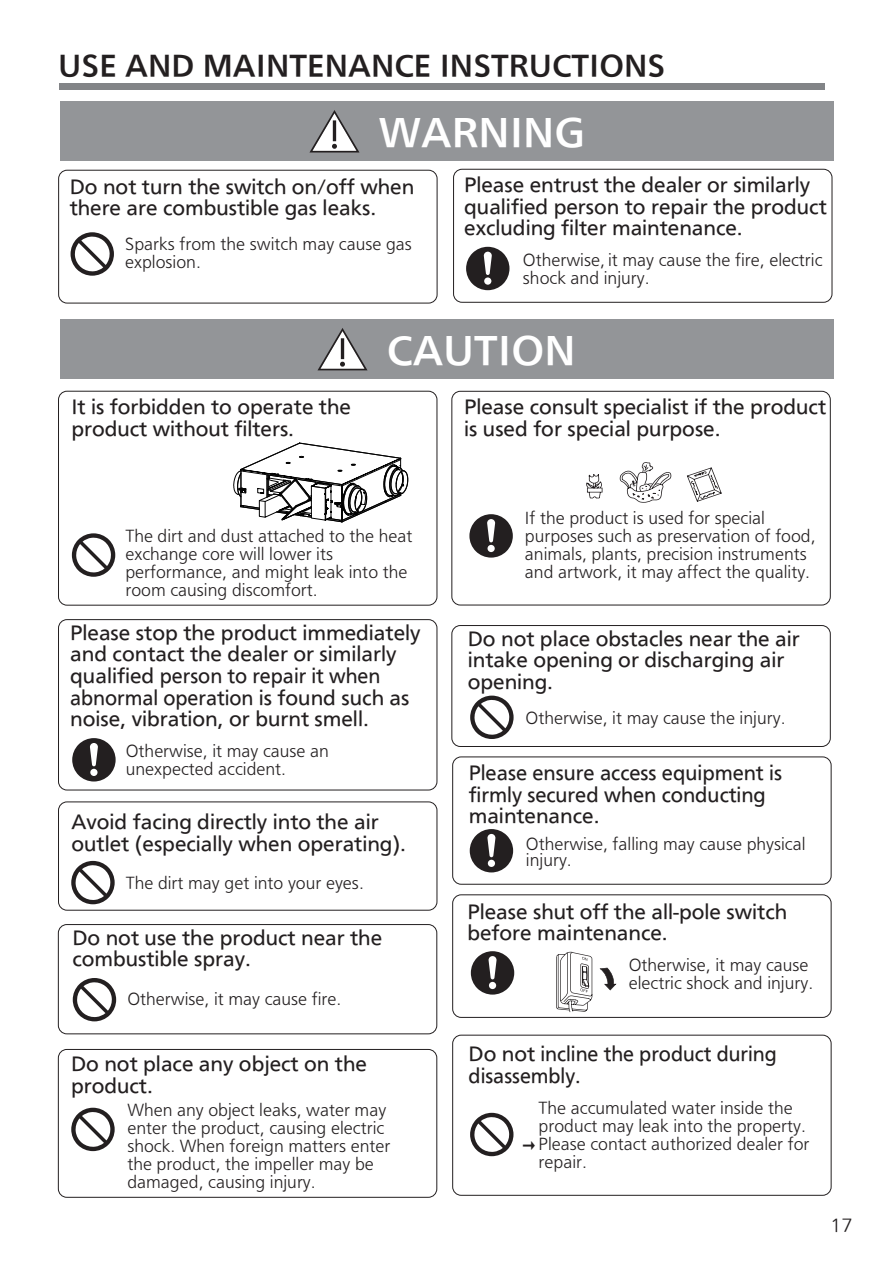
<style>
.page{position:relative;width:893px;height:1263px;background:#fff}
.page>*{position:absolute;margin:0;border:0;box-sizing:border-box;transform-origin:0 0}
.t1{font:36px "PUD Sans serif B";color:#fff}
.t2{font:27px "PUD Sans serif B";color:#231f20}
.t3{font:18px/21.6px "PUD Sans serif M";color:#231f20}
.t4{font:16.5px "PUD Sans serif R";color:#231f20;scale:1.05 1}
.t5{font:15px/18px "PUD Sans serif R";color:#231f20}
.t6{font:15px "Sim Hei";color:#231f20}
</style>
<div class="page">
<div style="left:58px;top:619px;width:379px;height:171px;border:1px solid #231f20;border-radius:9px"></div>
<svg style="left:72px;top:738px;width:44px;height:43px"></svg>
<div style="left:451px;top:625px;width:380px;height:122px;border:1px solid #231f20;border-radius:9px"></div>
<svg style="left:470px;top:696px;width:44px;height:43px"></svg>
<div style="left:58px;top:801px;width:379px;height:110px;border:1px solid #231f20;border-radius:9px"></div>
<svg style="left:71px;top:861px;width:44px;height:43px"></svg>
<div style="left:452px;top:756px;width:379px;height:129px;border:1px solid #231f20;border-radius:9px"></div>
<svg style="left:470px;top:829px;width:43px;height:43px"></svg>
<div style="left:58px;top:924px;width:379px;height:110px;border:1px solid #231f20;border-radius:9px"></div>
<div style="left:58px;top:1049px;width:379px;height:149px;border:1px solid #231f20;border-radius:9px"></div>
<svg style="left:73px;top:978px;width:43px;height:43px"></svg>
<svg style="left:71px;top:1108px;width:44px;height:43px"></svg>
<svg style="left:599px;top:968px;width:17px;height:22px"></svg>
<svg style="left:556px;top:952px;width:36px;height:60px"></svg>
<div style="left:452px;top:894px;width:379px;height:124px;border:1px solid #231f20;border-radius:9px"></div>
<svg style="left:471px;top:951px;width:43px;height:43px"></svg>
<div style="left:452px;top:1035px;width:379px;height:161px;border:1px solid #231f20;border-radius:9px"></div>
<svg style="left:470px;top:1113px;width:43px;height:43px"></svg>
<div style="left:59px;top:83px;width:766px;height:7px;background:#828487"></div>
<svg style="left:233px;top:443px;width:175px;height:80px"></svg>
<div style="left:60px;top:101px;width:774px;height:60px;background:#939598"></div>
<svg style="left:310px;top:110px;width:49px;height:42px"></svg>
<div style="left:58px;top:170px;width:379px;height:133px;border:1px solid #231f20;border-radius:9px"></div>
<svg style="left:71px;top:232px;width:43px;height:44px"></svg>
<div style="left:453px;top:169px;width:379px;height:134px;border:1px solid #231f20;border-radius:9px"></div>
<svg style="left:466px;top:247px;width:43px;height:43px"></svg>
<div style="left:60px;top:319px;width:773px;height:60px;background:#939598"></div>
<svg style="left:318px;top:328px;width:49px;height:42px"></svg>
<svg style="left:586px;top:462px;width:136px;height:41px"></svg>
<div style="left:451px;top:391px;width:380px;height:214px;border:1px solid #231f20;border-radius:9px"></div>
<svg style="left:469px;top:514px;width:44px;height:44px"></svg>
<div style="left:58px;top:391px;width:379px;height:215px;border:1px solid #231f20;border-radius:9px"></div>
<svg style="left:72px;top:533px;width:43px;height:44px"></svg>
<h2 class="t2" style="left:58px;top:46px;width:608px">USE AND MAINTENANCE INSTRUCTIONS</h2>
<h1 class="t1" style="left:379px;top:108px;width:208px">WARNING</h1>
<p class="t3" style="left:70px;top:175px;width:346px">Do not turn the switch on/off when there are combustible gas leaks.</p>
<p class="t5" style="left:125px;top:235px;width:288px">Sparks from the switch may cause gas explosion.</p>
<p class="t3" style="left:464px;top:174px;width:364px">Please entrust the dealer or similarly qualified person to repair the product excluding filter maintenance.</p>
<p class="t5" style="left:523px;top:250px;width:301px">Otherwise, it may cause the fire, electric shock and injury.</p>
<p class="t3" style="left:71px;top:396px;width:281px">It is forbidden to operate the product without filters.</p>
<h1 class="t1" style="left:387px;top:326px;width:190px">CAUTION</h1>
<p class="t3" style="left:464px;top:396px;width:363px">Please consult specialist if the product is used for special purpose.</p>
<p class="t5" style="left:125px;top:527px;width:289px">The dirt and dust attached to the heat exchange core will lower its performance, and might leak into the room causing discomfort.</p>
<p class="t3" style="left:70px;top:621px;width:352px">Please stop the product immediately and contact the dealer or similarly qualified person to repair it when abnormal operation is found such as noise, vibration, or burnt smell.</p>
<p class="t5" style="left:126px;top:742px;width:205px">Otherwise, it may cause an unexpected accident.</p>
<p class="t3" style="left:71px;top:811px;width:336px">Avoid facing directly into the air outlet (especially when operating).</p>
<p class="t5" style="left:126px;top:874px;width:240px">The dirt may get into your eyes.</p>
<p class="t3" style="left:72px;top:926px;width:311px">Do not use the product near the combustible spray.</p>
<p class="t5" style="left:127px;top:990px;width:216px">Otherwise, it may cause fire.</p>
<p class="t3" style="left:71px;top:1053px;width:297px">Do not place any object on the product.</p>
<p class="t5" style="left:127px;top:1101px;width:265px">When any object leaks, water may enter the product, causing electric shock. When foreign matters enter the product, the impeller may be damaged, causing injury.</p>
<p class="t5" style="left:525px;top:508px;width:292px">If the product is used for special purposes such as preservation of food, animals, plants, precision instruments and artwork, it may affect the quality.</p>
<p class="t3" style="left:468px;top:627px;width:333px">Do not place obstacles near the air intake opening or discharging air opening.</p>
<p class="t5" style="left:525px;top:709px;width:262px">Otherwise, it may cause the injury.</p>
<p class="t3" style="left:469px;top:762px;width:315px">Please ensure access equipment is firmly secured when conducting maintenance.</p>
<p class="t5" style="left:526px;top:835px;width:281px;line-height:16.2px">Otherwise, falling may cause physical injury.</p>
<p class="t3" style="left:467px;top:900px;width:321px">Please shut off the all-pole switch before maintenance.</p>
<p class="t5" style="left:629px;top:956px;width:186px">Otherwise, it may cause electric shock and injury.</p>
<p class="t3" style="left:469px;top:1043px;width:309px">Do not incline the product during disassembly.</p>
<p class="t5" style="left:539px;top:1099px;width:272px">The accumulated water inside the product may leak into the property.<br>Please contact authorized dealer for repair.</p>
<p class="t6" style="left:522px;top:1138px;width:16px">→</p>
<p class="t4" style="left:830px;top:1214px;width:23px">17</p>
</div>
